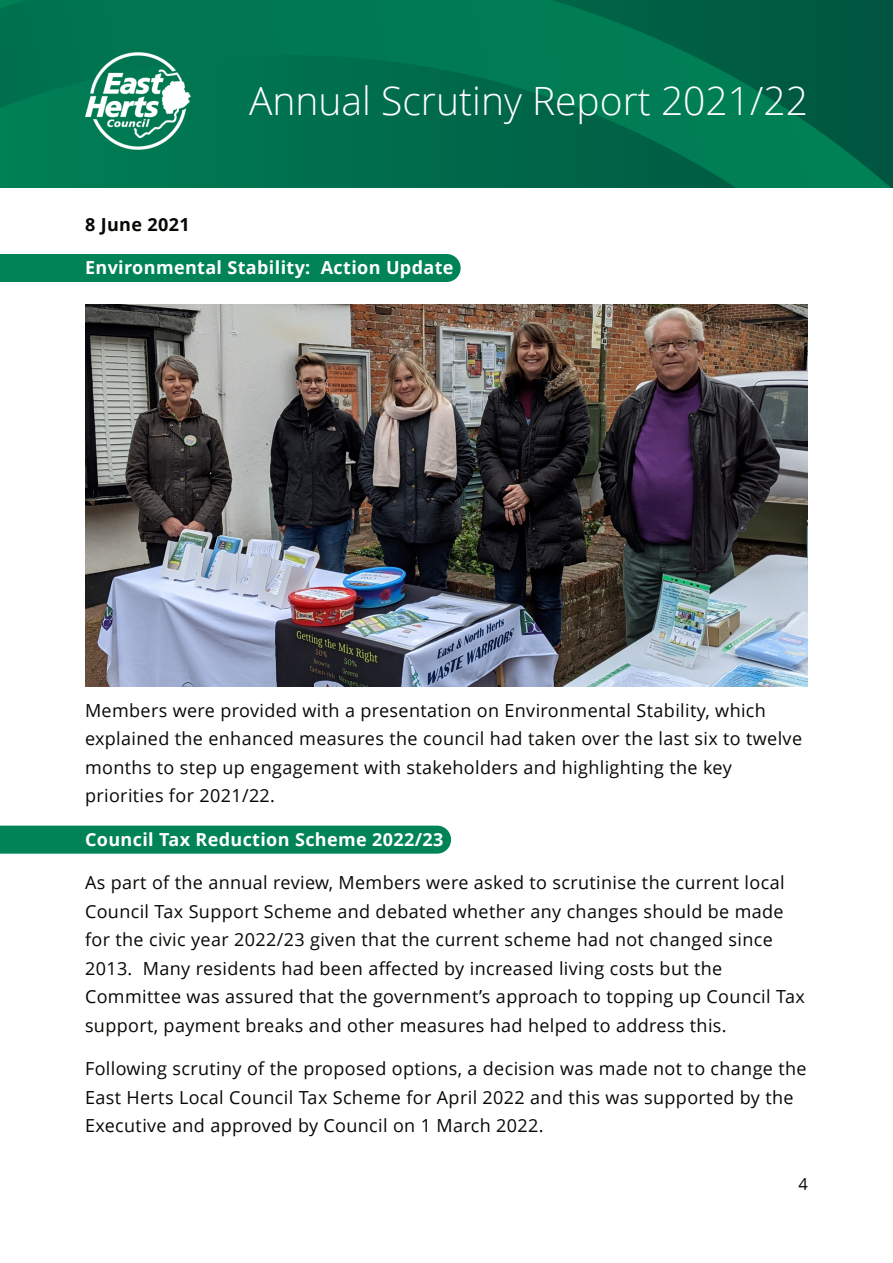
<style>
.page{position:relative;width:893px;height:1263px;background:#fff}
.page>*{position:absolute;margin:0;border:0;box-sizing:border-box;transform-origin:0 0}
.t1{font:300 39px "Open Sans";color:#fff}
.t2{font:18px/28.5px "Open Sans";letter-spacing:.02em;color:#080704}
.t3{font:700 18px "Open Sans";letter-spacing:.02em;color:#fff}
.t4{font:700 18px "Open Sans";letter-spacing:.02em;color:#080704}
.t5{font:16.5px "Open Sans";color:#080704}
</style>
<div class="page">
<div style="left:0;top:254px;width:461px;height:28px;background:#008457"></div>
<div style="left:0;top:826px;width:451px;height:28px;background:#008457"></div>
<svg style="left:0;top:0;width:893px;height:188px;background:#006f4d"></svg>
<img style="left:85px;top:52px;width:106px;height:97px">
<img style="left:85px;top:305px;width:723px;height:382px">
<h1 class="t1" style="left:249px;top:85px;width:560px">Annual Scrutiny Report 2021/22</h1>
<p class="t4" style="left:85px;top:217px;width:106px">8 June 2021</p>
<p class="t3" style="left:85px;top:260px;width:370px">Environmental Stability: Action Update</p>
<p class="t2" style="left:85px;top:698px;width:718px">Members were provided with a presentation on Environmental Stability, which explained the enhanced measures the council had taken over the last six to twelve months to step up engagement with stakeholders and highlighting the key priorities for 2021/22.</p>
<p class="t3" style="left:85px;top:832px;width:360px">Council Tax Reduction Scheme 2022/23</p>
<p class="t2" style="left:85px;top:870px;width:721px">As part of the annual review, Members were asked to scrutinise the current local Council Tax Support Scheme and debated whether any changes should be made for the civic year 2022/23 given that the current scheme had not changed since 2013. Many residents had been affected by increased living costs but the Committee was assured that the government’s approach to topping up Council Tax support, payment breaks and other measures had helped to address this.</p>
<p class="t2" style="left:85px;top:1056px;width:723px">Following scrutiny of the proposed options, a decision was made not to change the<br>East Herts Local Council Tax Scheme for April 2022 and this was supported by the<br>Executive and approved by Council on 1 March 2022.</p>
<p class="t5" style="left:798px;top:1178px;width:11px">4</p>
</div>
